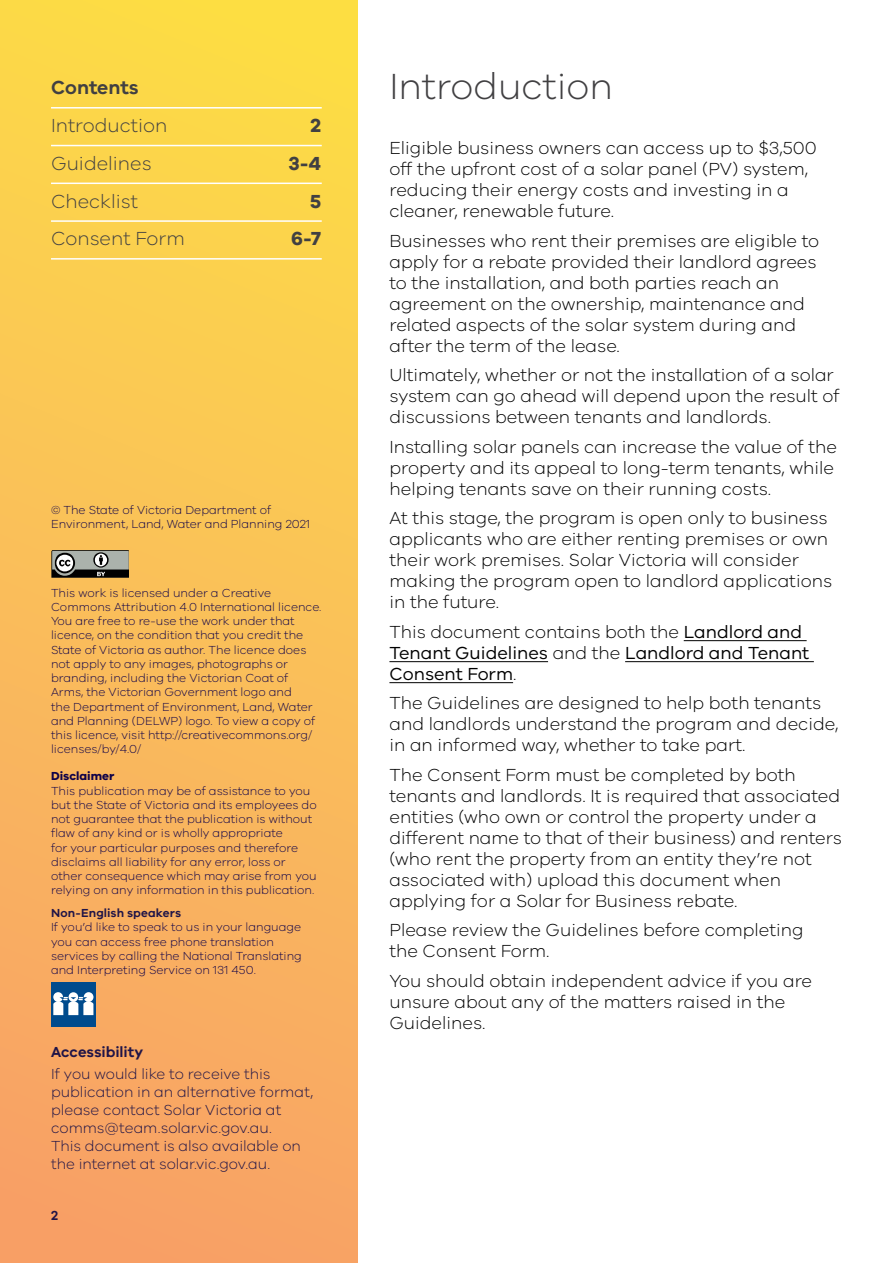
<style>
.page{position:relative;width:893px;height:1263px;background:#fff}
.page>*{position:absolute;margin:0;border:0;box-sizing:border-box;transform-origin:0 0}
.t1{font:300 37.5px "VIC";color:#414042}
.t2{font:300 19.5px "VIC";color:#414042}
.t3{font:600 19.5px "VIC";color:#414042}
.t4{font:700 19.5px "VIC";color:#414042}
.t5{font:300 18px/21px "VIC";color:#000}
.t6{font:18px/21px "VIC";color:#000}
.t7{font:300 15px/18px "VIC";color:#201447}
.t8{font:600 15px "VIC";color:#201447}
.t9{font:600 13.5px "VIC";color:#201447}
.t10{font:300 12px/14.2px "VIC";color:#100249}
.t11{font:600 12px "VIC";letter-spacing:.01em;color:#201447}
.t12{font:700 12px "VIC";color:#100249}
.s1{font-weight:300}
</style>
<div class="page">
<div style="left:0;top:0;width:357px;height:1263px;background:linear-gradient(to bottom,#fcdd47,#f89f69)"></div>
<svg style="left:51px;top:550px;width:78px;height:28px;background:#757873"></svg>
<div style="left:51px;top:982px;width:45px;height:44px;background:#004b8d"></div>
<svg style="left:53px;top:992px;width:40px;height:23px"></svg>
<hr style="left:51px;top:107px;width:271px;height:2px;background:#fff">
<hr style="left:51px;top:145px;width:271px;height:1px;background:#fff">
<hr style="left:51px;top:183px;width:271px;height:1px;background:#fff">
<hr style="left:51px;top:220px;width:271px;height:2px;background:#fff">
<hr style="left:51px;top:258px;width:271px;height:2px;background:#fff">
<hr style="left:684px;top:640px;width:123px;height:1px;background:#000">
<hr style="left:389px;top:661px;width:159px;height:1px;background:#000">
<hr style="left:625px;top:661px;width:189px;height:1px;background:#000">
<hr style="left:389px;top:682px;width:124px;height:1px;background:#000">
<p class="t3" style="left:51px;top:76px;width:89px">Contents</p>
<p class="t2" style="left:51px;top:114px;width:118px">Introduction</p>
<p class="t4" style="left:310px;top:113px;width:12px">2</p>
<p class="t2" style="left:51px;top:152px;width:102px">Guidelines</p>
<p class="t4" style="left:288px;top:151px;width:34px">3-4</p>
<p class="t2" style="left:51px;top:189px;width:89px">Checklist</p>
<p class="t4" style="left:310px;top:189px;width:13px">5</p>
<p class="t2" style="left:51px;top:227px;width:135px">Consent Form</p>
<p class="t4" style="left:291px;top:227px;width:31px">6-7</p>
<p class="t10" style="left:51px;top:502px;width:261px">© The State of Victoria Department of<br>Environment, Land, Water and Planning 2021</p>
<p class="t10" style="left:51px;top:585px;width:272px">This work is licensed under a Creative Commons Attribution 4.0 International licence.<br>You are free to re-use the work under that licence, on the condition that you credit the State of Victoria as author. The licence does not apply to any images, photographs or branding, including the Victorian Coat of Arms, the Victorian Government logo and<br>the Department of Environment, Land, Water and Planning (DELWP) logo. To view a copy of this licence, visit http://creativecommons.org/ licenses/by/4.0/</p>
<p class="t12" style="left:51px;top:769px;width:65px">Disclaimer</p>
<p class="t10" style="left:51px;top:783px;width:267px">This publication may be of assistance to you but the State of Victoria and its employees do not guarantee that the publication is without flaw of any kind or is wholly appropriate<br>for your particular purposes and therefore disclaims all liability for any error, loss or other consequence which may arise from you relying on any information in this publication.</p>
<p class="t11" style="left:51px;top:906px;width:132px">Non-English speakers</p>
<p class="t10" style="left:51px;top:920px;width:252px">If you’d like to speak to us in your language you can access free phone translation services by calling the National Translating and Interpreting Service on 131 450.</p>
<p class="t8" style="left:51px;top:1043px;width:94px">Accessibility</p>
<p class="t7" style="left:51px;top:1065px;width:264px">If you would like to receive this publication in an alternative format, please contact Solar Victoria at comms@team.solar.vic.gov.au.<br>This document is also available on the internet at solar.vic.gov.au.</p>
<p class="t9" style="left:51px;top:1208px;width:9px">2</p>
<h1 class="t1" style="left:389px;top:63px;width:225px">Introduction</h1>
<p class="t5" style="left:389px;top:137px;width:429px">Eligible business owners can access up to $3,500 off the upfront cost of a solar panel (PV) system, reducing their energy costs and investing in a cleaner, renewable future.</p>
<p class="t5" style="left:389px;top:229px;width:431px">Businesses who rent their premises are eligible to apply for a rebate provided their landlord agrees to the installation, and both parties reach an agreement on the ownership, maintenance and related aspects of the solar system during and after the term of the lease.</p>
<p class="t5" style="left:389px;top:364px;width:452px">Ultimately, whether or not the installation of a solar system can go ahead will depend upon the result of discussions between tenants and landlords.</p>
<p class="t5" style="left:389px;top:435px;width:449px">Installing solar panels can increase the value of the property and its appeal to long-term tenants, while helping tenants save on their running costs.</p>
<p class="t5" style="left:389px;top:507px;width:444px">At this stage, the program is open only to business applicants who are either renting premises or own their work premises. Solar Victoria will consider making the program open to landlord applications in the future.</p>
<p class="t6" style="left:389px;top:620px;width:421px"><span class="s1">This document contains both the</span> Landlord and<br>Tenant Guidelines <span class="s1">and the</span> Landlord and Tenant<br>Consent Form<span class="s1">.</span></p>
<p class="t5" style="left:389px;top:692px;width:450px">The Guidelines are designed to help both tenants and landlords understand the program and decide, in an informed way, whether to take part.</p>
<p class="t5" style="left:389px;top:763px;width:454px">The Consent Form must be completed by both tenants and landlords. It is required that associated entities (who own or control the property under a different name to that of their business) and renters (who rent the property from an entity they’re not associated with) upload this document when applying for a Solar for Business rebate.</p>
<p class="t5" style="left:389px;top:919px;width:416px">Please review the Guidelines before completing the Consent Form.</p>
<p class="t5" style="left:389px;top:969px;width:424px">You should obtain independent advice if you are unsure about any of the matters raised in the<br>Guidelines.</p>
</div>
